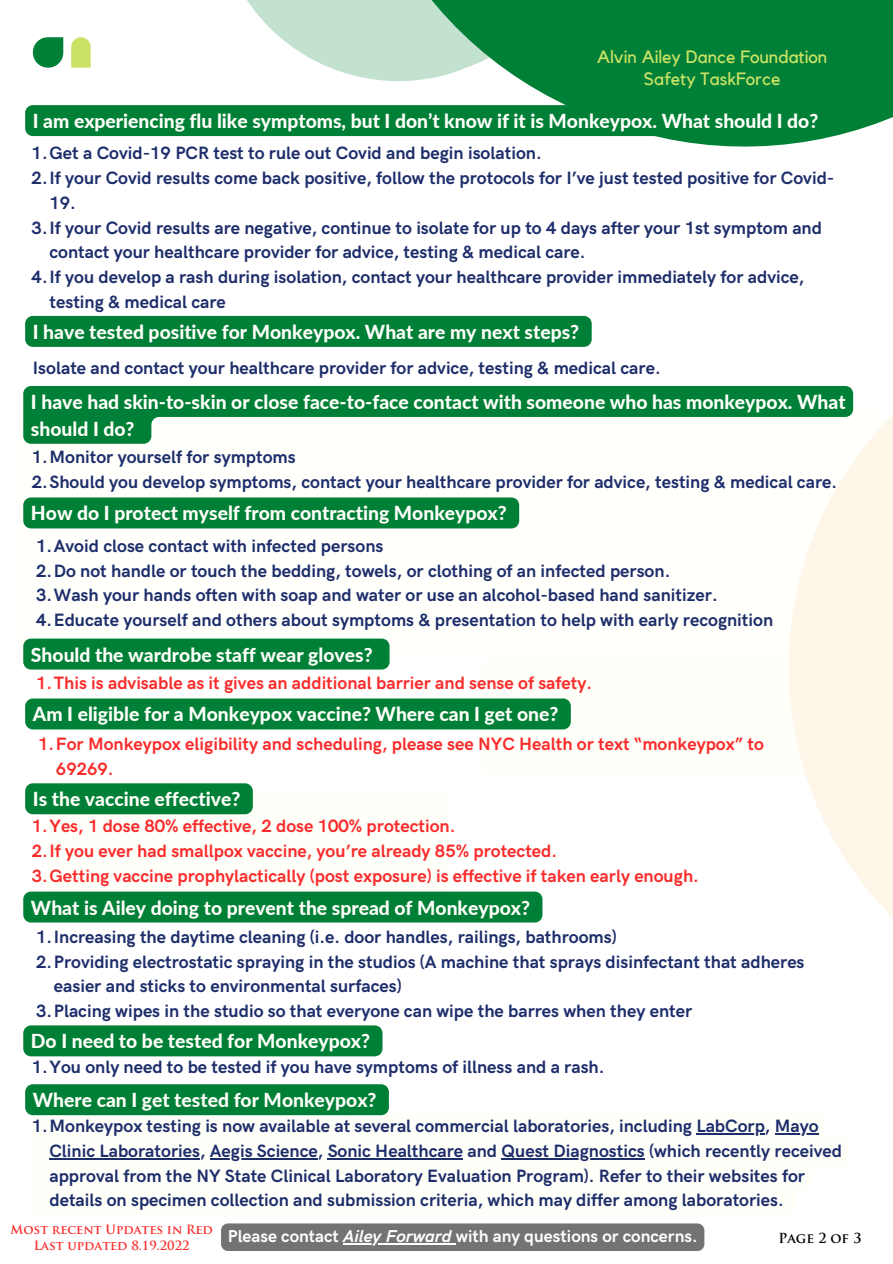
<style>
.page{position:relative;width:893px;height:1264px;background:#fff}
.page>*{position:absolute;margin:0;border:0;box-sizing:border-box;transform-origin:0 0}
.t1{font:800 19.2px/26.8px "Lato";color:#fffffa}
.t2{font:700 17.85px/24.8px "HK Grotesk";color:#1e2e6b}
.t3{font:700 17.85px/24.8px "HK Grotesk";color:#fa2c2c}
.t4{font:17.85px/21.1px "Kollektif";color:#c9e265;text-align:center}
.t5{font:700 17.25px "HK Grotesk";color:#fff}
.t6{font:700 13.5px "Trajan Pro";color:#000}
.t7{font:700 12.45px/16.5px "Trajan Pro";color:#fa2c2c;text-align:center}
.s1{font-style:italic}
</style>
<div class="page">
<svg style="left:33px;top:37px;width:30px;height:31px"></svg>
<svg style="left:71px;top:37px;width:20px;height:31px"></svg>
<svg style="left:240px;top:0;width:652px;height:147px;fill:#008037"></svg>
<div style="left:19px;top:406px;width:862px;height:247px;background:#fffffa;border-radius:17px"></div>
<svg style="left:240px;top:0;width:400px;height:105px"></svg>
<svg style="left:31px;top:1115px;width:788px;height:45px"></svg>
<hr style="left:696px;top:1133px;width:68px;height:1px;background:#1e2e6b">
<hr style="left:774px;top:1133px;width:44px;height:1px;background:#1e2e6b">
<hr style="left:49px;top:1157px;width:151px;height:2px;background:#1e2e6b">
<hr style="left:210px;top:1157px;width:108px;height:2px;background:#1e2e6b">
<hr style="left:327px;top:1157px;width:136px;height:2px;background:#1e2e6b">
<hr style="left:501px;top:1157px;width:143px;height:2px;background:#1e2e6b">
<div style="left:479px;top:657px;width:404px;height:118px;background:#fffffa;border-radius:14px"></div>
<div style="left:46px;top:790px;width:404px;height:129px;background:#fffffa;border-radius:14px"></div>
<svg style="left:789px;top:416px;width:103px;height:501px;fill:#fff6ea"></svg>
<div style="left:23px;top:497px;width:496px;height:31px;background:#008037"></div>
<div style="left:25px;top:105px;width:805px;height:31px;background:#008037"></div>
<div style="left:25px;top:316px;width:566px;height:31px;background:#008037"></div>
<svg style="left:23px;top:386px;width:830px;height:58px;fill:#008037"></svg>
<div style="left:25px;top:698px;width:545px;height:31px;background:#008037"></div>
<div style="left:23px;top:891px;width:519px;height:31px;background:#008037"></div>
<div style="left:23px;top:1025px;width:359px;height:31px;background:#008037"></div>
<div style="left:25px;top:1084px;width:364px;height:31px;background:#008037"></div>
<div style="left:221px;top:1223px;width:483px;height:27px;background:#737373;border-radius:7px"></div>
<hr style="left:343px;top:1243px;width:108px;height:1px;background:#fff">
<div style="left:23px;top:638px;width:366px;height:31px;background:#008037"></div>
<div style="left:25px;top:783px;width:228px;height:31px;background:#008037;border-radius:8px"></div>
<p class="t4" style="left:597px;top:47px;width:232px">Alvin Ailey Dance Foundation<br>Safety TaskForce</p>
<p class="t1" style="left:33px;top:107px;width:787px">I am experiencing flu like symptoms, but I don’t know if it is Monkeypox. What should I do?</p>
<p class="t2" style="left:32px;top:141px;width:511px">1.Get a Covid-19 PCR test to rule out Covid and begin isolation.</p>
<p class="t2" style="left:32px;top:166px;width:804px">2.If your Covid results come back positive, follow the protocols for I’ve just tested positive for Covid-</p>
<p class="t2" style="left:49px;top:191px;width:28px">19.</p>
<p class="t2" style="left:32px;top:216px;width:791px">3.If your Covid results are negative, continue to isolate for up to 4 days after your 1st symptom and</p>
<p class="t2" style="left:49px;top:241px;width:537px">contact your healthcare provider for advice, testing &amp; medical care.</p>
<p class="t2" style="left:32px;top:265px;width:774px">4.If you develop a rash during isolation, contact your healthcare provider immediately for advice,</p>
<p class="t2" style="left:49px;top:290px;width:178px">testing &amp; medical care</p>
<p class="t1" style="left:33px;top:318px;width:548px">I have tested positive for Monkeypox. What are my next steps?</p>
<p class="t2" style="left:33px;top:356px;width:629px">Isolate and contact your healthcare provider for advice, testing &amp; medical care.</p>
<p class="t1" style="left:31px;top:388px;width:816px">I have had skin-to-skin or close face-to-face contact with someone who has monkeypox. What should I do?</p>
<p class="t2" style="left:32px;top:445px;width:806px">1.Monitor yourself for symptoms<br>2.Should you develop symptoms, contact your healthcare provider for advice, testing &amp; medical care.</p>
<p class="t1" style="left:31px;top:499px;width:477px">How do I protect myself from contracting Monkeypox?</p>
<p class="t2" style="left:36px;top:534px;width:738px">1.Avoid close contact with infected persons<br>2.Do not handle or touch the bedding, towels, or clothing of an infected person.<br>3.Wash your hands often with soap and water or use an alcohol-based hand sanitizer.<br>4.Educate yourself and others about symptoms &amp; presentation to help with early recognition</p>
<p class="t1" style="left:31px;top:640px;width:343px">Should the wardrobe staff wear gloves?</p>
<p class="t3" style="left:36px;top:671px;width:557px">1.This is advisable as it gives an additional barrier and sense of safety.</p>
<p class="t1" style="left:33px;top:700px;width:527px">Am I eligible for a Monkeypox vaccine? Where can I get one?</p>
<p class="t3" style="left:56px;top:732px;width:709px;text-indent:-18px">1.For Monkeypox eligibility and scheduling, please see NYC Health or text “monkeypox” to<br>69269.</p>
<p class="t1" style="left:33px;top:785px;width:209px">Is the vaccine effective?</p>
<p class="t3" style="left:32px;top:814px;width:668px">1.Yes, 1 dose 80% effective, 2 dose 100% protection.<br>2.If you ever had smallpox vaccine, you’re already 85% protected.<br>3.Getting vaccine prophylactically (post exposure) is effective if taken early enough.</p>
<p class="t1" style="left:31px;top:893px;width:500px">What is Ailey doing to prevent the spread of Monkeypox?</p>
<p class="t2" style="left:36px;top:925px;width:582px">1.Increasing the daytime cleaning (i.e. door handles, railings, bathrooms)</p>
<p class="t2" style="left:36px;top:950px;width:770px">2.Providing electrostatic spraying in the studios (A machine that sprays disinfectant that adheres</p>
<p class="t2" style="left:54px;top:974px;width:349px">easier and sticks to environmental surfaces)</p>
<p class="t2" style="left:36px;top:999px;width:657px">3.Placing wipes in the studio so that everyone can wipe the barres when they enter</p>
<p class="t1" style="left:31px;top:1027px;width:340px">Do I need to be tested for Monkeypox?</p>
<p class="t2" style="left:32px;top:1055px;width:574px">1.You only need to be tested if you have symptoms of illness and a rash.</p>
<p class="t1" style="left:33px;top:1086px;width:345px">Where can I get tested for Monkeypox?</p>
<p class="t2" style="left:49px;top:1114px;width:794px;text-indent:-18px">1.Monkeypox testing is now available at several commercial laboratories, including LabCorp, Mayo Clinic Laboratories, Aegis Science, Sonic Healthcare and Quest Diagnostics (which recently received approval from the NY State Clinical Laboratory Evaluation Program). Refer to their websites for details on specimen collection and submission criteria, which may differ among laboratories.</p>
<p class="t7" style="left:10px;top:1222px;width:204px">Most recent Updates in Red<br>Last updated 8.19.2022</p>
<p class="t5" style="left:228px;top:1226px;width:471px">Please contact <span class="s1">Ailey Forward</span> with any questions or concerns.</p>
<p class="t6" style="left:778px;top:1232px;width:84px">Page 2 of 3</p>
</div>
